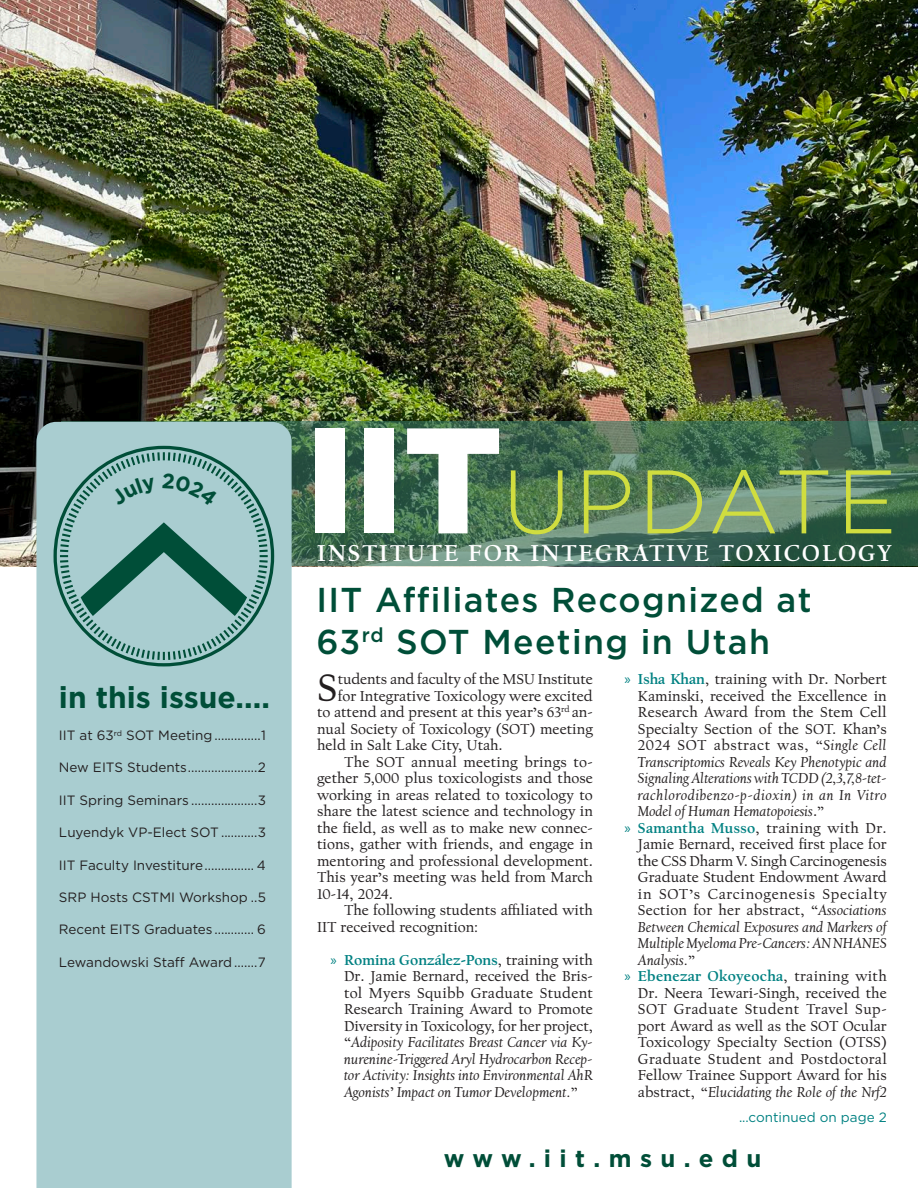
<style>
.page{position:relative;width:918px;height:1188px;background:#fff}
.page>*{position:absolute;margin:0;border:0;box-sizing:border-box;transform-origin:0 0}
.t1{font:900 150px "Gotham";color:#fff}
.t2{font:300 90px "Gotham";letter-spacing:.04em;color:#d0dd3f}
.t3{font:39.9px "Californian FB Text";color:#231f20}
.t4{font:500 34.5px/42px "Gotham";letter-spacing:.04em;color:#004e38}
.t5{font:700 30px "Gotham";color:#004e38}
.t6{font:700 24px "Californian FB Text";letter-spacing:.08em;color:#fff}
.t7{font:700 24px "Gotham";letter-spacing:.35em;color:#004e38}
.t8{font:15px/16.5px "Californian FB Text";color:#231f20;text-align:justify}
.t9{font:italic 15px/16.5px "Californian FB Text";color:#231f20;text-align:justify}
.Paragraph_Style_1{font:13.5px "Gotham";color:#231f20}
.t10{font:13.5px "Gotham";color:#008182}
.s1{font-family:"Myriad Pro";font-style:normal;color:#008182}
.s2{font-weight:700;font-style:normal;color:#008182}
.s3{font-style:normal}
.s4{font-family:"Myriad Pro";color:#008182}
.s5{font-weight:700;color:#008182}
.s6{font-style:italic}
</style>
<div class="page">
<img style="left:0;top:0;width:918px;height:566px">
<svg style="left:292px;top:422px;width:626px;height:144px;background:#487057"></svg>
<div style="left:36px;top:422px;width:256px;height:766px;background:#a9cdd0"></div>
<svg style="left:54px;top:446px;width:220px;height:220px;background:#8db8b7"></svg>
<svg style="left:60px;top:452px;width:208px;height:208px;background:#89b5b3"></svg>
<p class="t5" style="left:59px;top:677px;width:212px">in this issue....</p>
<p class="Paragraph_Style_1" style="left:59px;top:727px;width:209px">IIT at 63<sup>rd</sup> SOT Meeting ..............1</p>
<p class="Paragraph_Style_1" style="left:59px;top:759px;width:208px">New EITS Students.....................2</p>
<p class="Paragraph_Style_1" style="left:59px;top:791px;width:208px">IIT Spring Seminars ....................3</p>
<p class="Paragraph_Style_1" style="left:59px;top:824px;width:208px">Luyendyk VP-Elect SOT ...........3</p>
<p class="Paragraph_Style_1" style="left:59px;top:856px;width:208px">IIT Faculty Investiture............... 4</p>
<p class="Paragraph_Style_1" style="left:59px;top:889px;width:208px">SRP Hosts CSTMI Workshop ..5</p>
<p class="Paragraph_Style_1" style="left:59px;top:921px;width:208px">Recent EITS Graduates ............ 6</p>
<p class="Paragraph_Style_1" style="left:59px;top:953px;width:208px">Lewandowski Staff Award.......7</p>
<p class="t1" style="left:305px;top:377px;width:199px">IIT</p>
<p class="t6" style="left:317px;top:539px;width:576px">INSTITUTE FOR INTEGRATIVE TOXICOLOGY</p>
<p class="t2" style="left:503px;top:445px;width:396px">UPDATE</p>
<p class="t4" style="left:316px;top:578px;width:497px">IIT Affiliates Recognized at<br>63<sup>rd</sup> SOT Meeting in Utah</p>
<p class="t3" style="left:317px;top:667px;width:22px">S</p>
<p class="t8" style="left:338px;top:672px;width:257px">tudents and faculty of the MSU Institute</p>
<p class="t9" style="left:638px;top:671px;width:250px;text-indent:-14px"><span class="s1">»</span> <span class="s2">Isha Khan</span><span class="s3">, training with Dr. Norbert Kaminski, received the Excellence in Research Award from the Stem Cell Specialty Section of the SOT. Khan’s 2024 SOT abstract was, “</span>Single Cell Transcriptomics Reveals Key Phenotypic and Signaling Alterations with TCDD (2,3,7,8-tet&shy;rachlorodibenzo-p-dioxin) in an In Vitro Model of Human Hematopoiesis<span class="s3">.”</span></p>
<p class="t8" style="left:638px;top:820px;width:250px;text-indent:-14px"><span class="s4">»</span> <span class="s5">Samantha Musso</span>, training with Dr.<br>Jamie Bernard, received first place for the CSS Dharm V. Singh Carcinogenesis Graduate Student Endowment Award in SOT’s Carcinogenesis Specialty Section for her abstract, “<span class="s6">Associations Between Chemical Exposures and Markers of Multiple Myeloma Pre-Cancers: AN NHANES Analysis.</span>”</p>
<p class="t8" style="left:638px;top:969px;width:251px;text-indent:-14px"><span class="s4">»</span> <span class="s5">Ebenezar Okoyeocha</span>, training with Dr. Neera Tewari-Singh, received the SOT Graduate Student Travel Sup&shy;port Award as well as the SOT Ocular Toxicology Specialty Section (OTSS)<br>Graduate Student and Postdoctoral Fellow Trainee Support Award for his abstract, “<span class="s6">Elucidating the Role of the Nrf2</span></p>
<p class="t10" style="left:739px;top:1109px;width:149px">...continued on page 2</p>
<p class="t8" style="left:338px;top:688px;width:257px">for Integrative Toxicology were excited</p>
<p class="t8" style="left:317px;top:705px;width:277px">to attend and present at this year’s 63<sup>rd</sup> an-</p>
<p class="t8" style="left:317px;top:721px;width:277px">nual Society of Toxicology (SOT) meeting</p>
<p class="t8" style="left:317px;top:738px;width:187px">held in Salt Lake City, Utah.</p>
<p class="t8" style="left:317px;top:754px;width:277px;text-indent:27px">The SOT annual meeting brings to&shy;gether 5,000 plus toxicologists and those working in areas related to toxicology to share the latest science and technology in the field, as well as to make new connec&shy;tions, gather with friends, and engage in mentoring and professional development.<br>This year’s meeting was held from March 10-14, 2024.</p>
<p class="t8" style="left:317px;top:903px;width:277px;text-indent:27px">The following students affiliated with<br>IIT received recognition:</p>
<p class="t9" style="left:344px;top:952px;width:250px;text-indent:-14px"><span class="s1">»</span> <span class="s2">Romina González-Pons</span><span class="s3">, training with Dr. Jamie Bernard, received the Bris&shy;tol Myers Squibb Graduate Student Research Training Award to Promote Diversity in Toxicology, for her project, “</span>Adiposity Facilitates Breast Cancer via Ky&shy;nurenine-Triggered Aryl Hydrocarbon Recep&shy;tor Activity: Insights into Environmental AhR Agonists’ Impact on Tumor Development.<span class="s3">”</span></p>
<p class="t7" style="left:444px;top:1142px;width:319px">www.iit.msu.edu</p>
</div>
